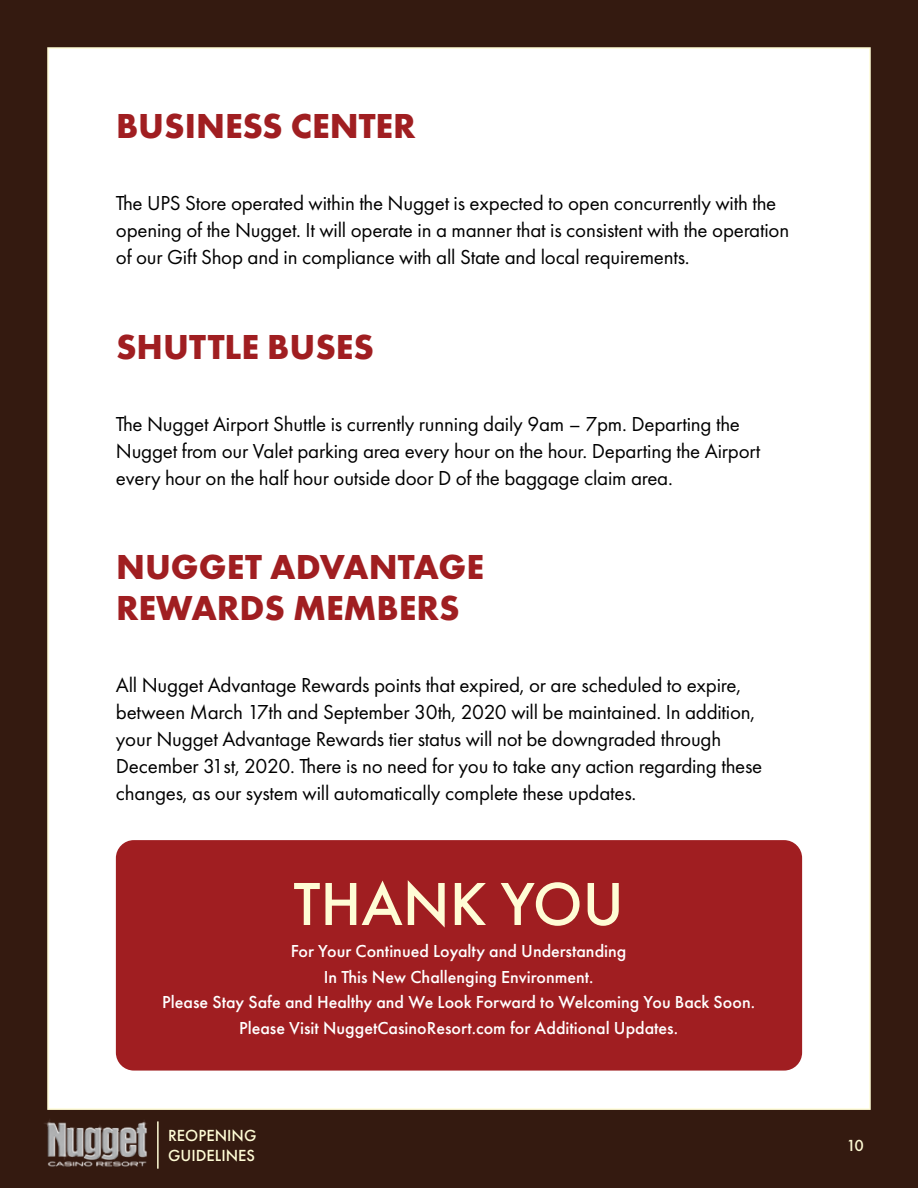
<style>
.page{position:relative;width:918px;height:1188px;background:#341a10}
.page>*{position:absolute;margin:0;border:0;box-sizing:border-box;transform-origin:0 0}
.t1{font:500 63px "Futura PT";color:#fffcd5}
.t2{font:700 36px/40.5px "Futura PT";color:#a01e21}
.t3{font:21px/27px "Futura PT";letter-spacing:-.01em;color:#000}
.t4{font:500 18px/25.5px "Futura PT";color:#fff;text-align:center}
.t5{font:500 16.65px/20px "Futura PT";color:#fffcd5}
</style>
<div class="page">
<div style="left:47px;top:47px;width:824px;height:1063px;background:#fff;border:2px solid #fffcd5"></div>
<img style="left:44px;top:1120px;width:103px;height:47px">
<hr style="left:157px;top:1121px;width:2px;height:48px;background:#fffcd5">
<div style="left:116px;top:840px;width:686px;height:231px;background:#a01e21;border-radius:18px"></div>
<h2 class="t2" style="left:116px;top:105px;width:301px">BUSINESS CENTER</h2>
<p class="t3" style="left:116px;top:190px;width:675px">The UPS Store operated within the Nugget is expected to open concurrently with the opening of the Nugget. It will operate in a manner that is consistent with the operation of our Gift Shop and in compliance with all State and local requirements.</p>
<h2 class="t2" style="left:116px;top:326px;width:260px">SHUTTLE BUSES</h2>
<p class="t3" style="left:116px;top:410px;width:646px">The Nugget Airport Shuttle is currently running daily 9am – 7pm. Departing the<br>Nugget from our Valet parking area every hour on the hour. Departing the Airport every hour on the half hour outside door D of the baggage claim area.</p>
<h2 class="t2" style="left:116px;top:546px;width:369px">NUGGET ADVANTAGE<br>REWARDS MEMBERS</h2>
<p class="t3" style="left:116px;top:671px;width:648px">All Nugget Advantage Rewards points that expired, or are scheduled to expire, between March 17th and September 30th, 2020 will be maintained. In addition, your Nugget Advantage Rewards tier status will not be downgraded through December 31st, 2020. There is no need for you to take any action regarding these changes, as our system will automatically complete these updates.</p>
<h1 class="t1" style="left:293px;top:866px;width:332px">THANK YOU</h1>
<p class="t4" style="left:162px;top:939px;width:594px">For Your Continued Loyalty and Understanding<br>In This New Challenging Environment.<br>Please Stay Safe and Healthy and We Look Forward to Welcoming You Back Soon.<br>Please Visit NuggetCasinoResort.com for Additional Updates.</p>
<p class="t5" style="left:168px;top:1125px;width:90px">REOPENING<br>GUIDELINES</p>
<p class="t5" style="left:846px;top:1135px;width:19px">10</p>
</div>
